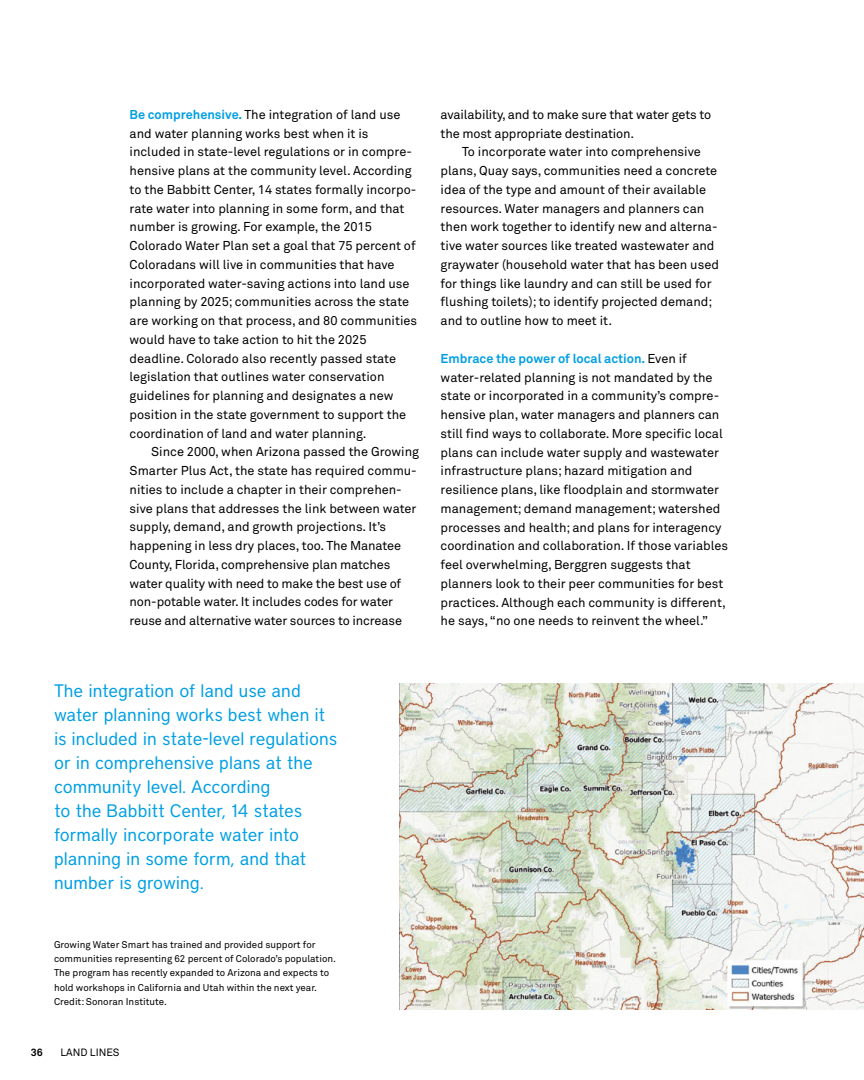
<style>
.page{position:relative;width:864px;height:1080px;background:#fff}
.page>*{position:absolute;margin:0;border:0;box-sizing:border-box;transform-origin:0 0}
.t1{font:18px/24px "District";color:#009fe3}
.t2{font:12.75px/18.8px "Akkurat Pro";color:#000}
.t3{font:10.5px "Akkurat Pro";color:#000}
.t4{font:700 10.5px "Akkurat Pro";color:#000}
.t5{font:9.75px/14.2px "Akkurat Pro";color:#000}
.s1{font-weight:700;color:#009fe3}
</style>
<div class="page">
<img style="left:400px;top:683px;width:464px;height:327px">
<p class="t2" style="left:130px;top:105px;width:289px"><span class="s1">Be comprehensive.</span> The integration of land use and water planning works best when it is included in state-level regulations or in compre&shy;hensive plans at the community level. According to the Babbitt Center, 14 states formally incorpo&shy;rate water into planning in some form, and that number is growing. For example, the 2015<br>Colorado Water Plan set a goal that 75 percent of Coloradans will live in communities that have incorporated water-saving actions into land use planning by 2025; communities across the state are working on that process, and 80 communities would have to take action to hit the 2025 deadline. Colorado also recently passed state legislation that outlines water conservation guidelines for planning and designates a new position in the state government to support the coordination of land and water planning.</p>
<p class="t2" style="left:130px;top:443px;width:291px;text-indent:22px">Since 2000, when Arizona passed the Growing Smarter Plus Act, the state has required commu&shy;nities to include a chapter in their comprehen&shy;sive plans that addresses the link between water supply, demand, and growth projections. It’s happening in less dry places, too. The Manatee County, Florida, comprehensive plan matches water quality with need to make the best use of non-potable water. It includes codes for water reuse and alternative water sources to increase</p>
<p class="t2" style="left:441px;top:105px;width:272px">availability, and to make sure that water gets to the most appropriate destination.</p>
<p class="t2" style="left:441px;top:143px;width:280px;text-indent:22px">To incorporate water into comprehensive plans, Quay says, communities need a concrete idea of the type and amount of their available resources. Water managers and planners can then work together to identify new and alterna&shy;tive water sources like treated wastewater and graywater (household water that has been used for things like laundry and can still be used for flushing toilets); to identify projected demand; and to outline how to meet it.</p>
<p class="t2" style="left:441px;top:349px;width:289px"><span class="s1">Embrace the power of local action.</span> Even if water-related planning is not mandated by the state or incorporated in a community’s compre&shy;hensive plan, water managers and planners can still find ways to collaborate. More specific local plans can include water supply and wastewater infrastructure plans; hazard mitigation and resilience plans, like floodplain and stormwater management; demand management; watershed processes and health; and plans for interagency coordination and collaboration. If those variables feel overwhelming, Berggren suggests that planners look to their peer communities for best practices. Although each community is different, he says, “no one needs to reinvent the wheel.”</p>
<p class="t1" style="left:54px;top:679px;width:285px">The integration of land use and water planning works best when it is included in state-level regulations or in comprehensive plans at the community level. According<br>to the Babbitt Center, 14 states formally incorporate water into planning in some form, and that number is growing.</p>
<p class="t5" style="left:54px;top:938px;width:284px">Growing Water Smart has trained and provided support for communities representing 62 percent of Colorado’s population.<br>The program has recently expanded to Arizona and expects to hold workshops in California and Utah within the next year.<br>Credit: Sonoran Institute.</p>
<p class="t4" style="left:31px;top:1046px;width:13px">36</p>
<p class="t3" style="left:60px;top:1047px;width:61px">LAND LINES</p>
</div>
